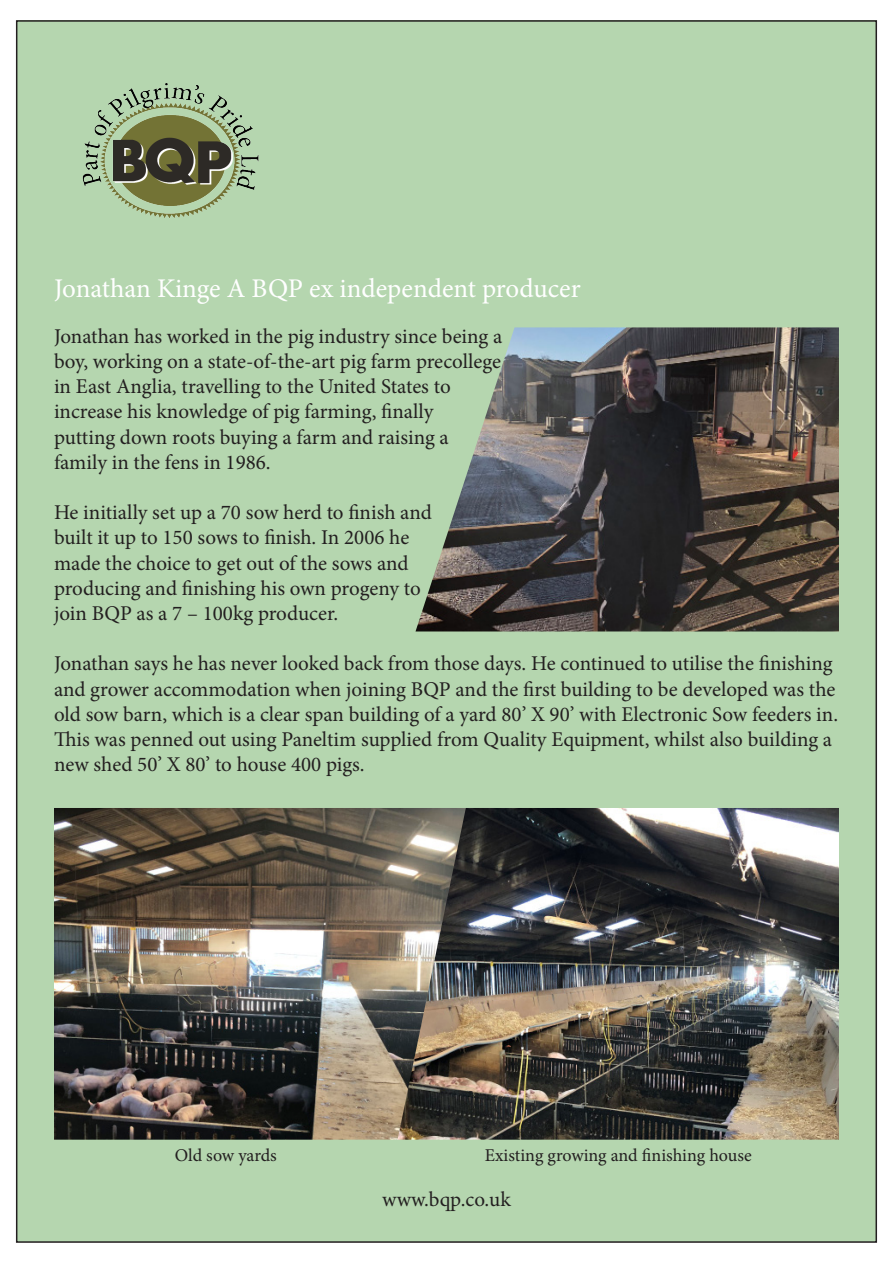
<style>
.page{position:relative;width:893px;height:1263px;background:#fff}
.page>*{position:absolute;margin:0;border:0;box-sizing:border-box;transform-origin:0 0}
.t1{font:27px "Minion Pro";letter-spacing:-.005em;color:#fff}
.t2{font:21px/25.2px "Minion Pro";color:#231f20}
.t3{font:18px "Minion Pro";letter-spacing:-.005em;color:#231f20}
</style>
<div class="page">
<div style="left:17px;top:21px;width:859px;height:1221px;background:#b5d6af"></div>
<img style="left:415px;top:327px;width:424px;height:304px">
<img style="left:54px;top:808px;width:344px;height:332px">
<img style="left:398px;top:808px;width:441px;height:332px">
<img style="left:82px;top:83px;width:177px;height:135px">
<p class="t1" style="left:54px;top:270px;width:528px">Jonathan Kinge A BQP ex independent producer</p>
<p class="t2" style="left:54px;top:323px;width:450px">Jonathan has worked in the pig industry since being a boy, working on a state-of-the-art pig farm precollege in East Anglia, travelling to the United States to increase his knowledge of pig farming, finally<br>putting down roots buying a farm and raising a family in the fens in 1986.</p>
<p class="t2" style="left:54px;top:500px;width:379px">He initially set up a 70 sow herd to finish and built it up to 150 sows to finish. In 2006 he made the choice to get out of the sows and producing and finishing his own progeny to join BQP as a 7 – 100kg producer.</p>
<p class="t2" style="left:54px;top:651px;width:786px">Jonathan says he has never looked back from those days. He continued to utilise the finishing and grower accommodation when joining BQP and the first building to be developed was the old sow barn, which is a clear span building of a yard 80’ X 90’ with Electronic Sow feeders in.<br>This was penned out using Paneltim supplied from Quality Equipment, whilst also building a new shed 50’ X 80’ to house 400 pigs.</p>
<p class="t3" style="left:175px;top:1143px;width:104px">Old sow yards</p>
<p class="t3" style="left:485px;top:1143px;width:268px">Existing growing and finishing house</p>
<p class="t2" style="left:382px;top:1187px;width:130px">www.bqp.co.uk</p>
</div>
